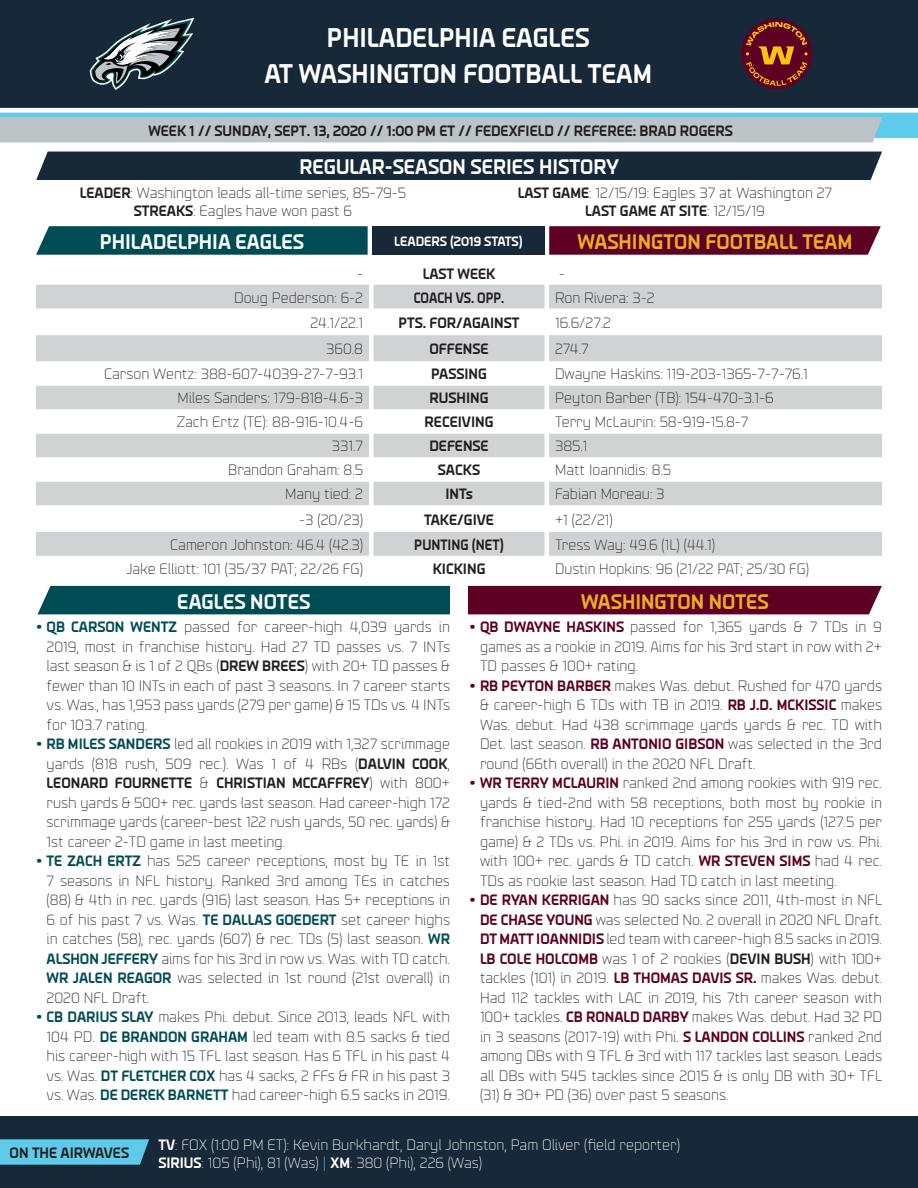
<style>
.page{position:relative;width:918px;height:1188px;background:#fff}
.page>*{position:absolute;margin:0;border:0;box-sizing:border-box;transform-origin:0 0}
.t1{font:700 27px "Endzone Tech Cond";color:#fff}
.t2{font:700 21px "Endzone Tech Cond";color:#fff}
.t3{font:700 21px "Endzone Tech Cond";color:#eead1e}
.t4{font:300 15px/19.5px "Endzone Tech Cond";color:#231f20;text-align:justify}
.t5{font:700 15px "Endzone Tech Cond";color:#231f20}
.t6{font:300 15px "Endzone Tech Cond";color:#fff}
.t7{font:700 15px "Endzone Tech Cond";color:#231f20;scale:.9 1}
.t8{font:700 15px "Endzone Tech Cond";color:#231f20;scale:.94 1}
.t9{font:700 13.5px "Endzone Tech Cond";color:#fff}
.s1{font-weight:700}
.s2{font-weight:300}
.s3{font-weight:700;color:#004c54}
.s4{font-weight:700;color:#5d0023}
.s5{color:#5dcbe9}
</style>
<div class="page">
<div style="left:36px;top:152px;width:846px;height:28px;background:#172938"></div>
<div style="left:0;top:0;width:918px;height:108px;background:#172938"></div>
<div style="left:0;top:112px;width:918px;height:26px;background:#5dcbe9"></div>
<div style="left:0;top:117px;width:882px;height:25px;background:#bcc4c9"></div>
<hr style="left:0;top:112px;width:918px;height:1px;background:#fff">
<div style="left:741px;top:18px;width:71px;height:71px;background:#5d0023;border-radius:50%"></div>
<svg style="left:746px;top:22px;width:62px;height:64px"></svg>
<div style="left:0;top:1116px;width:918px;height:72px;background:#172938"></div>
<svg style="left:0;top:1139px;width:149px;height:26px;background:#59c2df"></svg>
<div style="left:38px;top:586px;width:412px;height:28px;background:#004c54"></div>
<div style="left:468px;top:586px;width:414px;height:28px;background:#5d0023"></div>
<div style="left:36px;top:285px;width:846px;height:24px;background:#d1d2d4"></div>
<svg style="left:36px;top:335px;width:846px;height:221px;fill:#d1d2d4"></svg>
<svg style="left:36px;top:226px;width:332px;height:29px;background:#09525a"></svg>
<svg style="left:549px;top:226px;width:332px;height:29px;background:#62092b"></svg>
<svg style="left:90px;top:18px;width:104px;height:72px"></svg>
<div style="left:372px;top:226px;width:173px;height:29px;background:#172938"></div>
<p class="t1" style="left:327px;top:20px;width:264px">PHILADELPHIA EAGLES</p>
<p class="t1" style="left:264px;top:56px;width:389px">AT WASHINGTON FOOTBALL TEAM</p>
<p class="t5" style="left:148px;top:121px;width:586px">WEEK 1 // SUNDAY, SEPT. 13, 2020 // 1:00 PM ET // FEDEXFIELD // REFEREE: BRAD ROGERS</p>
<p class="t2" style="left:299px;top:154px;width:321px">REGULAR-SEASON SERIES HISTORY</p>
<p class="t4" style="left:80px;top:182px;width:328px"><span class="s1">LEADER</span>: Washington leads all-time series, 85-79-5</p>
<p class="t4" style="left:134px;top:200px;width:220px"><span class="s1">STREAKS</span>: Eagles have won past 6</p>
<p class="t4" style="left:518px;top:182px;width:316px"><span class="s1">LAST GAME</span>: 12/15/19: Eagles 37 at Washington 27</p>
<p class="t5" style="left:585px;top:201px;width:181px">LAST GAME AT SITE<span class="s2">: 12/15/19</span></p>
<p class="t2" style="left:100px;top:228px;width:206px">PHILADELPHIA EAGLES</p>
<p class="t9" style="left:394px;top:233px;width:130px">LEADERS (2019 STATS)</p>
<p class="t3" style="left:578px;top:228px;width:276px">WASHINGTON FOOTBALL TEAM</p>
<p class="t4" style="left:357px;top:263px;width:7px">-</p>
<p class="t5" style="left:423px;top:264px;width:74px">LAST WEEK</p>
<p class="t4" style="left:559px;top:263px;width:7px">-</p>
<p class="t4" style="left:234px;top:287px;width:130px">Doug Pederson: 6-2</p>
<p class="t7" style="left:414px;top:288px;width:102px">COACH VS. OPP.</p>
<p class="t4" style="left:555px;top:287px;width:101px">Ron Rivera: 3-2</p>
<p class="t4" style="left:311px;top:312px;width:54px">24.1/22.1</p>
<p class="t5" style="left:399px;top:313px;width:122px">PTS. FOR/AGAINST</p>
<p class="t4" style="left:555px;top:312px;width:58px">16.6/27.2</p>
<p class="t4" style="left:326px;top:339px;width:38px">360.8</p>
<p class="t5" style="left:429px;top:340px;width:61px">OFFENSE</p>
<p class="t4" style="left:555px;top:339px;width:35px">274.7</p>
<p class="t4" style="left:104px;top:364px;width:261px">Carson Wentz: 388-607-4039-27-7-93.1</p>
<p class="t5" style="left:431px;top:365px;width:57px">PASSING</p>
<p class="t4" style="left:555px;top:364px;width:254px">Dwayne Haskins: 119-203-1365-7-7-76.1</p>
<p class="t4" style="left:178px;top:388px;width:187px">Miles Sanders: 179-818-4.6-3</p>
<p class="t5" style="left:430px;top:389px;width:60px">RUSHING</p>
<p class="t4" style="left:555px;top:388px;width:220px">Peyton Barber (TB): 154-470-3.1-6</p>
<p class="t4" style="left:177px;top:412px;width:188px">Zach Ertz (TE): 88-916-10.4-6</p>
<p class="t5" style="left:425px;top:413px;width:70px">RECEIVING</p>
<p class="t4" style="left:555px;top:412px;width:195px">Terry McLaurin: 58-919-15.8-7</p>
<p class="t4" style="left:332px;top:436px;width:33px">331.7</p>
<p class="t5" style="left:429px;top:437px;width:61px">DEFENSE</p>
<p class="t4" style="left:555px;top:436px;width:34px">385.1</p>
<p class="t4" style="left:228px;top:460px;width:136px">Brandon Graham: 8.5</p>
<p class="t5" style="left:438px;top:461px;width:44px">SACKS</p>
<p class="t4" style="left:555px;top:460px;width:118px">Matt Ioannidis: 8.5</p>
<p class="t4" style="left:285px;top:484px;width:79px">Many tied: 2</p>
<p class="t5" style="left:445px;top:485px;width:29px">INTs</p>
<p class="t4" style="left:555px;top:484px;width:111px">Fabian Moreau: 3</p>
<p class="t4" style="left:299px;top:509px;width:65px">-3 (20/23)</p>
<p class="t5" style="left:424px;top:510px;width:71px">TAKE/GIVE</p>
<p class="t4" style="left:555px;top:509px;width:59px">+1 (22/21)</p>
<p class="t4" style="left:170px;top:534px;width:194px">Cameron Johnston: 46.4 (42.3)</p>
<p class="t8" style="left:414px;top:535px;width:97px">PUNTING (NET)</p>
<p class="t4" style="left:555px;top:534px;width:162px">Tress Way: 49.6 (1L) (44.1)</p>
<p class="t4" style="left:126px;top:558px;width:238px">Jake Elliott: 101 (35/37 PAT; 22/26 FG)</p>
<p class="t5" style="left:433px;top:559px;width:54px">KICKING</p>
<p class="t4" style="left:555px;top:558px;width:256px">Dustin Hopkins: 96 (21/22 PAT; 25/30 FG)</p>
<p class="t2" style="left:177px;top:588px;width:134px">EAGLES NOTES</p>
<p class="t3" style="left:581px;top:588px;width:189px">WASHINGTON NOTES</p>
<p class="t4" style="left:47px;top:617px;width:405px;text-indent:-10px"><span class="s3">• QB CARSON WENTZ</span> passed for career-high 4,039 yards in 2019, most in franchise history. Had 27 TD passes vs. 7 INTs last season &amp; is 1 of 2 QBs (<span class="s1">DREW BREES</span>) with 20+ TD passes &amp; fewer than 10 INTs in each of past 3 seasons. In 7 career starts vs. Was., has 1,953 pass yards (279 per game) &amp; 15 TDs vs. 4 INTs for 103.7 rating.</p>
<p class="t4" style="left:47px;top:734px;width:405px;text-indent:-10px"><span class="s3">• RB MILES SANDERS</span> led all rookies in 2019 with 1,327 scrimmage yards (818 rush, 509 rec.). Was 1 of 4 RBs (<span class="s1">DALVIN COOK</span>, <span class="s1">LEONARD FOURNETTE</span> &amp; <span class="s1">CHRISTIAN MCCAFFREY</span>) with 800+ rush yards &amp; 500+ rec. yards last season. Had career-high 172 scrimmage yards (career-best 122 rush yards, 50 rec. yards) &amp; 1st career 2-TD game in last meeting.</p>
<p class="t4" style="left:47px;top:851px;width:405px;text-indent:-10px"><span class="s3">• TE ZACH ERTZ</span> has 525 career receptions, most by TE in 1st 7 seasons in NFL history. Ranked 3rd among TEs in catches (88) &amp; 4th in rec. yards (916) last season. Has 5+ receptions in 6 of his past 7 vs. Was. <span class="s3">TE DALLAS GOEDERT</span> set career highs in catches (58), rec. yards (607) &amp; rec. TDs (5) last season. <span class="s3">WR ALSHON JEFFERY</span> aims for his 3rd in row vs. Was. with TD catch.<br><span class="s3">WR JALEN REAGOR</span> was selected in 1st round (21st overall) in 2020 NFL Draft.</p>
<p class="t4" style="left:47px;top:1007px;width:405px;text-indent:-10px"><span class="s3">• CB DARIUS SLAY</span> makes Phi. debut. Since 2013, leads NFL with 104 PD. <span class="s3">DE BRANDON GRAHAM</span> led team with 8.5 sacks &amp; tied his career-high with 15 TFL last season. Has 6 TFL in his past 4 vs. Was. <span class="s3">DT FLETCHER COX</span> has 4 sacks, 2 FFs &amp; FR in his past 3 vs. Was. <span class="s3">DE DEREK BARNETT</span> had career-high 6.5 sacks in 2019.</p>
<p class="t4" style="left:480px;top:617px;width:403px;text-indent:-10px"><span class="s4">• QB DWAYNE HASKINS</span> passed for 1,365 yards &amp; 7 TDs in 9 games as a rookie in 2019. Aims for his 3rd start in row with 2+ TD passes &amp; 100+ rating.</p>
<p class="t4" style="left:480px;top:675px;width:404px;text-indent:-10px"><span class="s4">• RB PEYTON BARBER</span> makes Was. debut. Rushed for 470 yards &amp; career-high 6 TDs with TB in 2019. <span class="s4">RB J.D. MCKISSIC</span> makes Was. debut. Had 438 scrimmage yards yards &amp; rec. TD with Det. last season. <span class="s4">RB ANTONIO GIBSON</span> was selected in the 3rd round (66th overall) in the 2020 NFL Draft.</p>
<p class="t4" style="left:480px;top:773px;width:404px;text-indent:-10px"><span class="s4">• WR TERRY MCLAURIN</span> ranked 2nd among rookies with 919 rec. yards &amp; tied-2nd with 58 receptions, both most by rookie in franchise history. Had 10 receptions for 255 yards (127.5 per game) &amp; 2 TDs vs. Phi. in 2019. Aims for his 3rd in row vs. Phi. with 100+ rec. yards &amp; TD catch. <span class="s4">WR STEVEN SIMS</span> had 4 rec.<br>TDs as rookie last season. Had TD catch in last meeting.</p>
<p class="t4" style="left:480px;top:890px;width:404px;text-indent:-10px"><span class="s4">• DE RYAN KERRIGAN</span> has 90 sacks since 2011, 4th-most in NFL <span class="s4">DE CHASE YOUNG</span> was selected No. 2 overall in 2020 NFL Draft.<br><span class="s4">DT MATT IOANNIDIS</span> led team with career-high 8.5 sacks in 2019.<br><span class="s4">LB COLE HOLCOMB</span> was 1 of 2 rookies (<span class="s1">DEVIN BUSH</span>) with 100+ tackles (101) in 2019. <span class="s4">LB THOMAS DAVIS SR.</span> makes Was. debut.<br>Had 112 tackles with LAC in 2019, his 7th career season with 100+ tackles. <span class="s4">CB RONALD DARBY</span> makes Was. debut. Had 32 PD in 3 seasons (2017-19) with Phi. <span class="s4">S LANDON COLLINS</span> ranked 2nd among DBs with 9 TFL &amp; 3rd with 117 tackles last season. Leads all DBs with 545 tackles since 2015 &amp; is only DB with 30+ TFL (31) &amp; 30+ PD (36) over past 5 seasons.</p>
<p class="t5" style="left:10px;top:1143px;width:121px">ON THE AIRWAVES</p>
<p class="t6" style="left:158px;top:1136px;width:523px"><span class="s1">TV</span>: FOX (1:00 PM ET): Kevin Burkhardt, Daryl Johnston, Pam Oliver (field reporter)</p>
<p class="t6" style="left:158px;top:1154px;width:325px"><span class="s1">SIRIUS</span>: 105 (Phi), 81 (Was) <span class="s5">|</span> <span class="s1">XM</span>: 380 (Phi), 226 (Was)</p>
</div>
